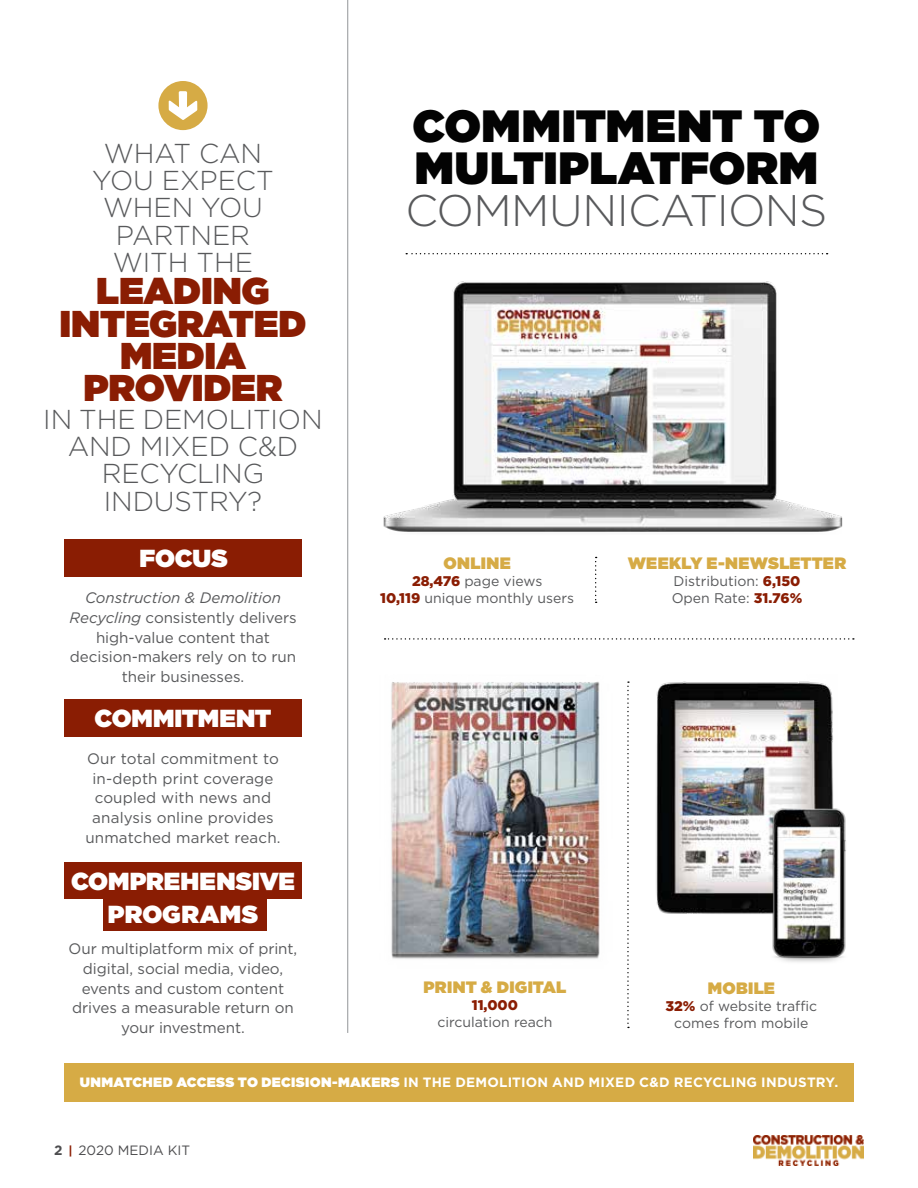
<style>
.page{position:relative;width:918px;height:1188px;background:#fff}
.page>*{position:absolute;margin:0;border:0;box-sizing:border-box;transform-origin:0 0}
.t1{font:900 45.15px/42.3px "Gotham";letter-spacing:.005em;color:#030303}
.t2{font:300 44.25px "Gotham";letter-spacing:-.015em;color:#58595b}
.t3{font:900 37.35px/32.2px "Gotham";letter-spacing:-.005em;color:#8a1d03;text-align:center}
.t4{font:300 27.3px/27.3px "Gotham";letter-spacing:-.005em;color:#58595b;text-align:center}
.t5{font:900 24.6px/33px "Gotham";letter-spacing:.005em;color:#fff;text-align:center}
.t6{font:900 16.5px "Gotham";letter-spacing:.015em;color:#d6ab45}
.t7{font:15.15px/19.6px "Gotham";letter-spacing:-.005em;color:#58595b;text-align:center}
.t8{font:13.95px/16.8px "Gotham";color:#58595b;text-align:center}
.t9{font:900 13.95px "Gotham";color:#8a1d03}
.t10{font:700 13.5px "Gotham";letter-spacing:.015em;color:#fff}
.t11{font:13.5px "Gotham";color:#4d4d4f}
.s1{font-style:italic}
.s2{font-weight:900;color:#8a1d03}
.s3{font-weight:900}
.s4{font-weight:700}
.s5{font-weight:700;font-size:12px;color:#8a1d03}
</style>
<div class="page">
<img style="left:754px;top:1135px;width:110px;height:31px">
<img style="left:348px;top:261px;width:495px;height:362px">
<img style="left:680px;top:681px;width:153px;height:233px">
<svg style="left:595px;top:557px;width:2px;height:46px"></svg>
<img style="left:391px;top:681px;width:289px;height:278px">
<div style="left:64px;top:539px;width:238px;height:37px;background:#8a1d03"></div>
<div style="left:64px;top:700px;width:238px;height:37px;background:#8a1d03"></div>
<div style="left:64px;top:862px;width:238px;height:37px;background:#8a1d03"></div>
<div style="left:103px;top:878px;width:164px;height:53px;background:#8a1d03"></div>
<div style="left:158px;top:81px;width:50px;height:49px;background:#d6ab45;border-radius:50%"></div>
<svg style="left:169px;top:91px;width:28px;height:29px"></svg>
<hr style="left:347px;top:0;width:1px;height:1033px;background:#939598">
<div style="left:64px;top:1064px;width:790px;height:38px;background:#d6ab45"></div>
<img style="left:752px;top:772px;width:94px;height:190px">
<svg style="left:627px;top:681px;width:2px;height:347px"></svg>
<svg style="left:385px;top:638px;width:469px;height:2px"></svg>
<svg style="left:406px;top:253px;width:422px;height:1px"></svg>
<h3 class="t4" style="left:92px;top:139px;width:183px">WHAT CAN<br>YOU EXPECT<br>WHEN YOU<br>PARTNER<br>WITH THE</h3>
<h3 class="t3" style="left:60px;top:274px;width:248px">LEADING<br>INTEGRATED<br>MEDIA<br>PROVIDER</h3>
<h3 class="t4" style="left:43px;top:405px;width:281px">IN THE DEMOLITION<br>AND MIXED C&amp;D<br>RECYCLING<br>INDUSTRY?</h3>
<h3 class="t5" style="left:140px;top:541px;width:90px">FOCUS</h3>
<p class="t7" style="left:69px;top:588px;width:229px"><span class="s1">Construction &amp; Demolition<br>Recycling</span> consistently delivers high-value content that decision-makers rely on to run their businesses.</p>
<h3 class="t5" style="left:95px;top:701px;width:178px">COMMITMENT</h3>
<p class="t7" style="left:85px;top:748px;width:197px">Our total commitment to in-depth print coverage coupled with news and analysis online provides unmatched market reach.</p>
<h3 class="t5" style="left:71px;top:864px;width:225px">COMPREHENSIVE<br>PROGRAMS</h3>
<p class="t7" style="left:69px;top:939px;width:230px">Our multiplatform mix of print, digital, social media, video, events and custom content drives a measurable return on your investment.</p>
<h1 class="t1" style="left:413px;top:103px;width:409px">COMMITMENT TO<br>MULTIPLATFORM</h1>
<h2 class="t2" style="left:405px;top:186px;width:423px">COMMUNICATIONS</h2>
<p class="t6" style="left:444px;top:553px;width:69px">ONLINE</p>
<p class="t8" style="left:380px;top:572px;width:195px"><span class="s2">28,476</span> page views<br><span class="s2">10,119</span> unique monthly users</p>
<p class="t6" style="left:628px;top:553px;width:220px">WEEKLY E-NEWSLETTER</p>
<p class="t8" style="left:672px;top:572px;width:132px;text-align:left">Distribution: <span class="s2">6,150<br></span>Open Rate: <span class="s2">31.76%</span></p>
<p class="t6" style="left:424px;top:978px;width:144px">PRINT &amp; DIGITAL</p>
<p class="t9" style="left:472px;top:997px;width:48px">11,000</p>
<p class="t8" style="left:437px;top:1013px;width:117px">circulation reach</p>
<p class="t6" style="left:708px;top:979px;width:69px">MOBILE</p>
<p class="t8" style="left:665px;top:998px;width:153px"><span class="s2">32%</span> of website traffic comes from mobile</p>
<p class="t10" style="left:80px;top:1074px;width:760px"><span class="s3">UNMATCHED ACCESS TO DECISION-MAKERS</span> IN THE DEMOLITION AND MIXED C&amp;D RECYCLING INDUSTRY.</p>
<p class="t11" style="left:54px;top:1143px;width:138px"><span class="s4">2</span> <span class="s5">|</span> 2020 MEDIA KIT</p>
</div>
